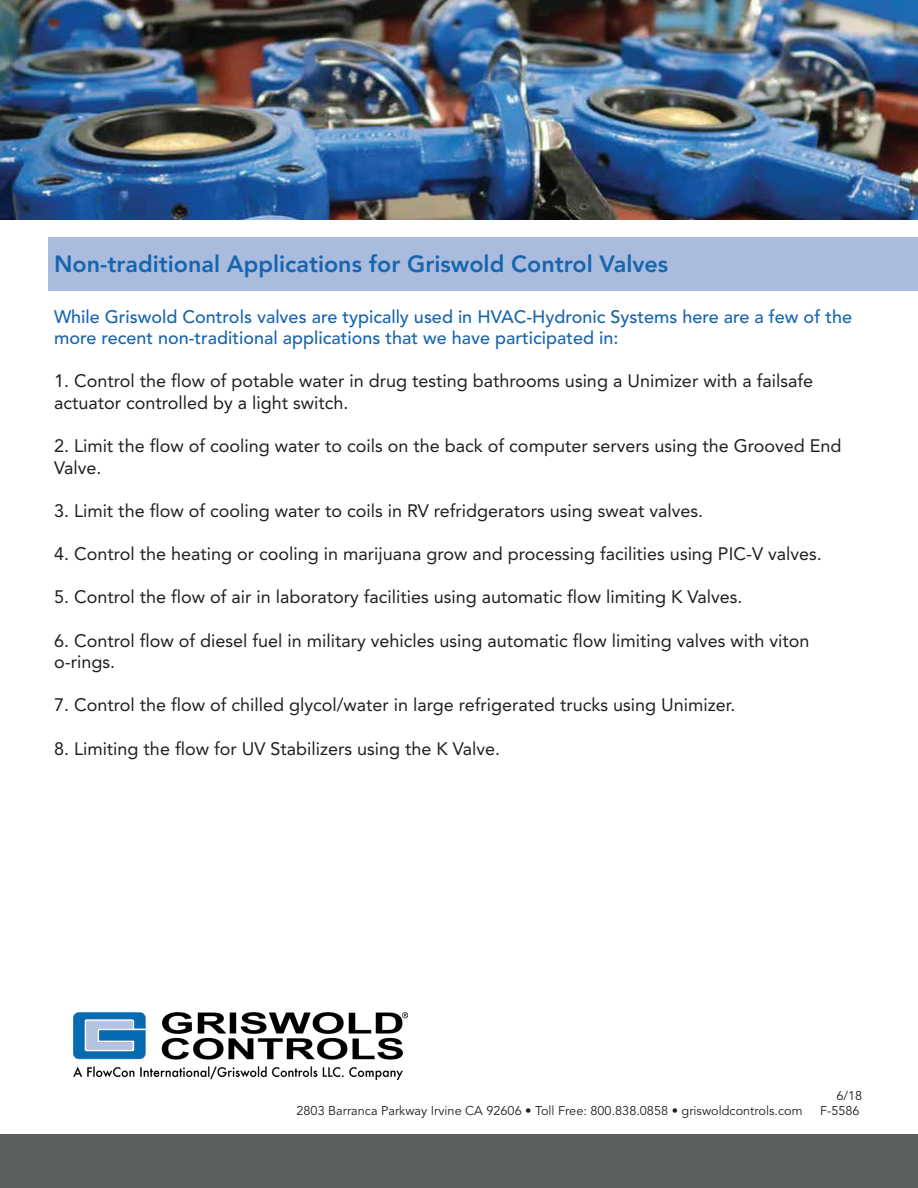
<style>
.page{position:relative;width:918px;height:1188px;background:#fff}
.page>*{position:absolute;margin:0;border:0;box-sizing:border-box;transform-origin:0 0}
.t1{font:800 23.25px "Avenir LT Std";color:#1865af}
.t2{font:18px/21.6px "Avenir";color:#231f20}
.t3{font:500 18px/21.6px "Avenir LT Std";color:#1865af}
.t4{font:12.75px "Avenir LT Std";color:#231f20}
</style>
<div class="page">
<div style="left:49px;top:237px;width:869px;height:54px;background:#a9bcde"></div>
<img style="left:0;top:0;width:918px;height:219px">
<img style="left:73px;top:1012px;width:335px;height:67px">
<div style="left:0;top:1134px;width:918px;height:54px;background:#5b5f60"></div>
<p class="t1" style="left:54px;top:250px;width:616px">Non-traditional Applications for Griswold Control Valves</p>
<p class="t3" style="left:54px;top:306px;width:800px">While Griswold Controls valves are typically used in HVAC-Hydronic Systems here are a few of the more recent non-traditional applications that we have participated in:</p>
<p class="t2" style="left:54px;top:370px;width:761px">1. Control the flow of potable water in drug testing bathrooms using a Unimizer with a failsafe actuator controlled by a light switch.</p>
<p class="t2" style="left:54px;top:435px;width:789px">2. Limit the flow of cooling water to coils on the back of computer servers using the Grooved End<br>Valve.</p>
<p class="t2" style="left:54px;top:500px;width:651px">3. Limit the flow of cooling water to coils in RV refridgerators using sweat valves.</p>
<p class="t2" style="left:54px;top:543px;width:769px">4. Control the heating or cooling in marijuana grow and processing facilities using PIC-V valves.</p>
<p class="t2" style="left:54px;top:586px;width:690px">5. Control the flow of air in laboratory facilities using automatic flow limiting K Valves.</p>
<p class="t2" style="left:54px;top:630px;width:757px">6. Control flow of diesel fuel in military vehicles using automatic flow limiting valves with viton o-rings.</p>
<p class="t2" style="left:54px;top:694px;width:683px">7. Control the flow of chilled glycol/water in large refrigerated trucks using Unimizer.</p>
<p class="t2" style="left:54px;top:738px;width:448px">8. Limiting the flow for UV Stabilizers using the K Valve.</p>
<p class="t4" style="left:836px;top:1088px;width:27px">6/18</p>
<p class="t4" style="left:296px;top:1104px;width:508px">2803 Barranca Parkway Irvine CA 92606 • Toll Free: 800.838.0858 • griswoldcontrols.com</p>
<p class="t4" style="left:820px;top:1104px;width:41px">F-5586</p>
</div>
